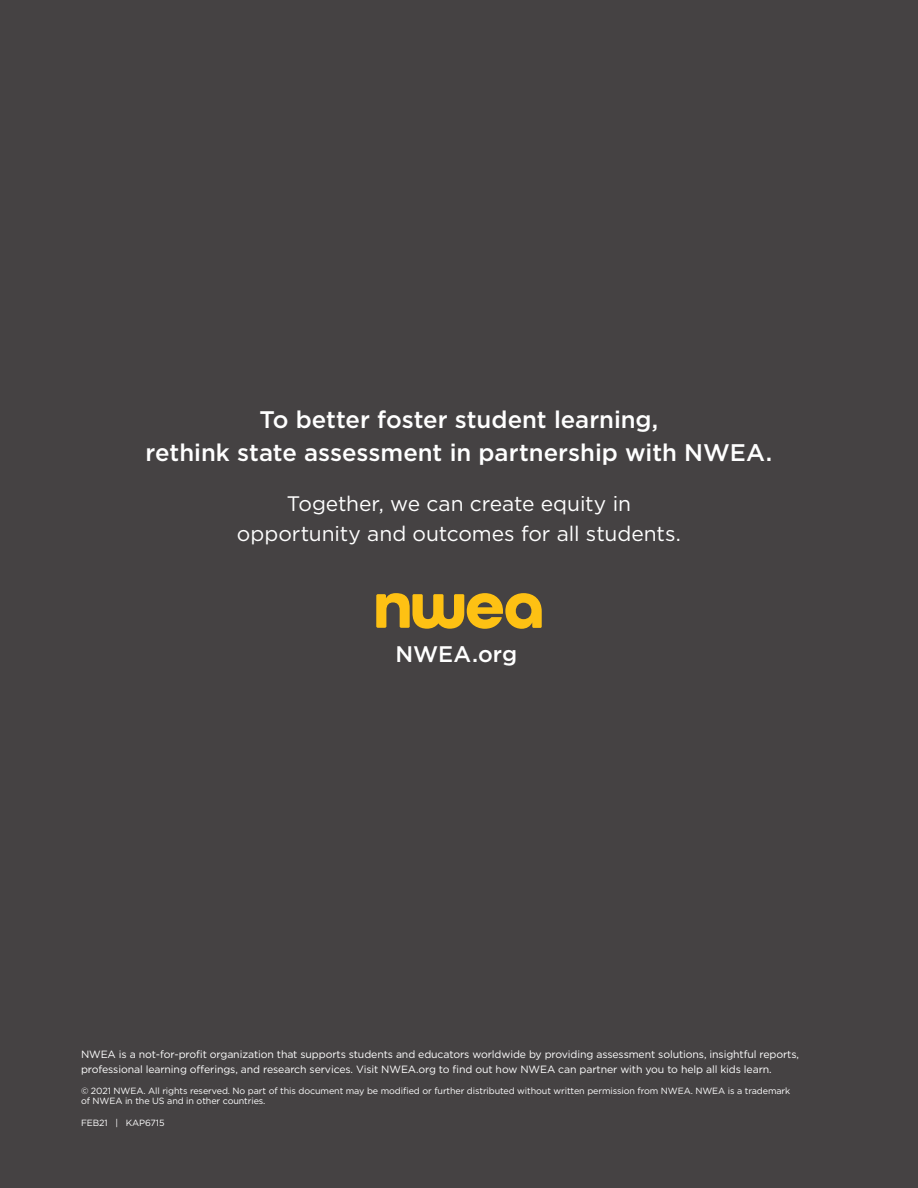
<style>
.page{position:relative;width:918px;height:1188px;background:#454243}
.page>*{position:absolute;margin:0;border:0;box-sizing:border-box;transform-origin:0 0}
.t1{font:500 24px/33px "Gotham";color:#fff;text-align:center}
.t2{font:500 22.5px "Gotham";letter-spacing:-.005em;color:#fff}
.t3{font:21px/30px "Gotham";color:#fff;text-align:center}
.t4{font:10.5px/15px "Gotham";letter-spacing:-.01em;color:#fff}
.t5{font:9px/10.5px "Gotham";letter-spacing:-.01em;color:#fff}
</style>
<div class="page">
<svg style="left:376px;top:593px;width:166px;height:36px"></svg>
<h1 class="t1" style="left:146px;top:402px;width:628px">To better foster student learning,<br>rethink state assessment in partnership with NWEA.</h1>
<h3 class="t3" style="left:237px;top:488px;width:446px">Together, we can create equity in opportunity and outcomes for all students.</h3>
<h2 class="t2" style="left:395px;top:639px;width:123px">NWEA.org</h2>
<p class="t4" style="left:81px;top:1047px;width:720px">NWEA is a not-for-profit organization that supports students and educators worldwide by providing assessment solutions, insightful reports, professional learning offerings, and research services. Visit NWEA.org to find out how NWEA can partner with you to help all kids learn.</p>
<p class="t5" style="left:81px;top:1085px;width:711px">© 2021 NWEA. All rights reserved. No part of this document may be modified or further distributed without written permission from NWEA. NWEA is a trademark of NWEA in the US and in other countries.</p>
<p class="t5" style="left:81px;top:1117px;width:85px">FEB21 | KAP6715</p>
</div>
